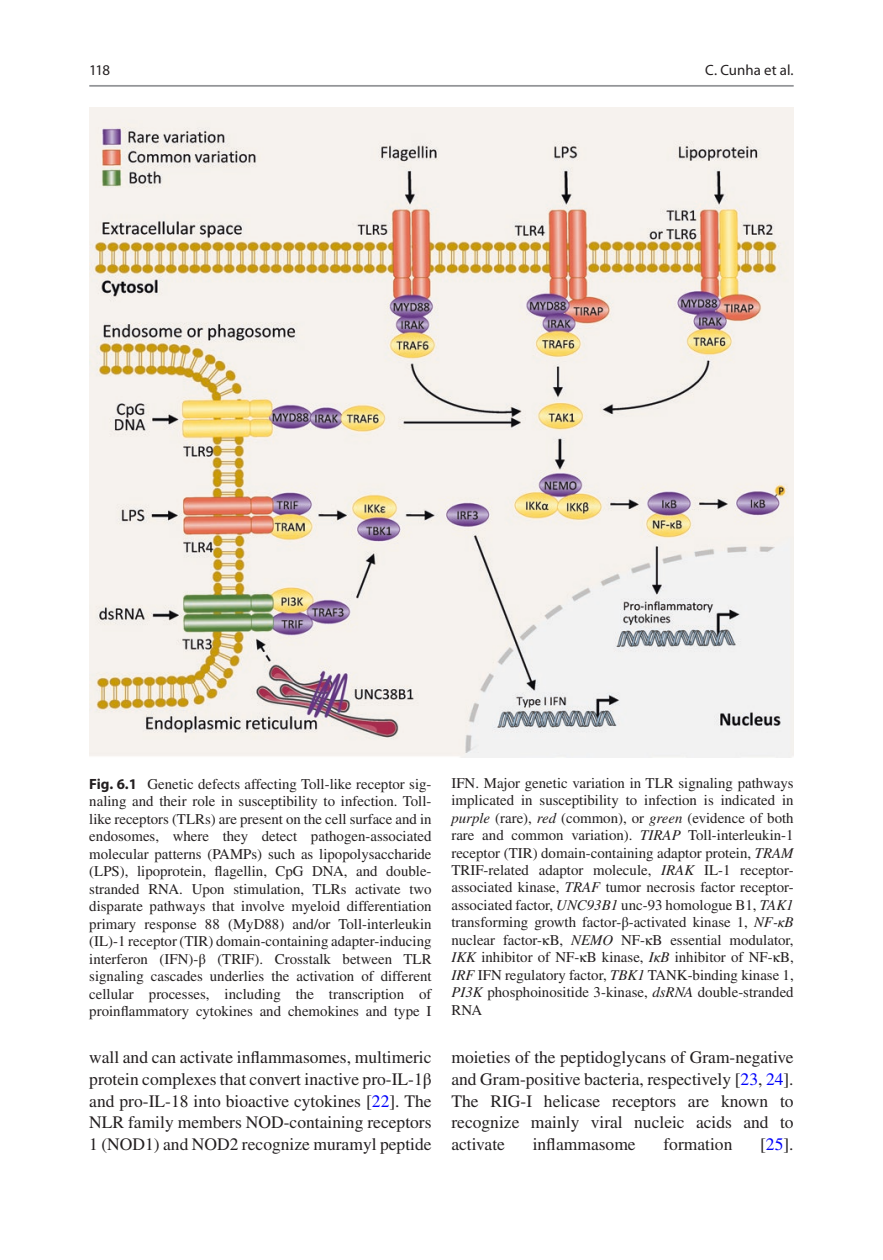
<style>
.page{position:relative;width:883px;height:1260px;background:#fff}
.page>*{position:absolute;margin:0;border:0;box-sizing:border-box;transform-origin:0 0}
.t1{font:17.5px/21.9px "Ffyjxx Times LT Std";color:#231f20;text-align:justify}
.t2{font:14.88px/17.5px "Ffyjxx Times LT Std";color:#231f20;text-align:justify}
.t3{font:14.88px "Pntjtr Myriad Pro";letter-spacing:.005em;color:#231f20}
.t4{font:14.88px "Rqfnjp Myriad Pro";color:#231f20}
.s1{font-family:"Mdjnws Myriad Pro";font-weight:700}
.s2{font-family:"Vxssnl STIX General"}
.s3{font-family:"Xljrgn Times LT Std";font-style:italic}
.s4{font-family:"Nnpgcc STIX General";font-style:italic}
.s5{color:#0000fa}
</style>
<div class="page">
<img style="left:89px;top:107px;width:705px;height:650px">
<hr style="left:89px;top:85px;width:705px;height:2px;background:#939598">
<p class="t4" style="left:89px;top:61px;width:22px">118</p>
<p class="t3" style="left:705px;top:61px;width:90px">C. Cunha et al.</p>
<p class="t2" style="left:89px;top:775px;width:344px"><span class="s1">Fig. 6.1</span> Genetic defects affecting Toll-like receptor sig&shy;naling and their role in susceptibility to infection. Toll&shy;like receptors (TLRs) are present on the cell surface and in endosomes, where they detect pathogen-associated molecular patterns (PAMPs) such as lipopolysaccharide (LPS), lipoprotein, flagellin, CpG DNA, and double&shy;stranded RNA. Upon stimulation, TLRs activate two disparate pathways that involve myeloid differentiation primary response 88 (MyD88) and/or Toll-interleukin (IL)-1 receptor (TIR) domain-containing adapter-inducing interferon (IFN)-<span class="s2">β</span> (TRIF). Crosstalk between TLR signaling cascades underlies the activation of different cellular processes, including the transcription of proinflammatory cytokines and chemokines and type I</p>
<p class="t2" style="left:451px;top:774px;width:344px">IFN. Major genetic variation in TLR signaling pathways implicated in susceptibility to infection is indicated in <span class="s3">purple</span> (rare), <span class="s3">red</span> (common), or <span class="s3">green</span> (evidence of both rare and common variation). <span class="s3">TIRAP</span> Toll-interleukin-1 receptor (TIR) domain-containing adaptor protein, <span class="s3">TRAM </span>TRIF-related adaptor molecule, <span class="s3">IRAK</span> IL-1 receptor&shy;associated kinase, <span class="s3">TRAF</span> tumor necrosis factor receptor&shy;associated factor, <span class="s3">UNC93B1</span> unc-93 homologue B1, <span class="s3">TAK1 </span>transforming growth factor-<span class="s2">β</span>-activated kinase 1, <span class="s3">NF-</span><span class="s4">κ</span><span class="s3">B </span>nuclear factor-<span class="s2">κ</span>B, <span class="s3">NEMO</span> NF-<span class="s2">κ</span>B essential modulator, <span class="s3">IKK</span> inhibitor of NF-<span class="s2">κ</span>B kinase, <span class="s3">I</span><span class="s4">κ</span><span class="s3">B</span> inhibitor of NF-<span class="s2">κ</span>B, <span class="s3">IRF</span> IFN regulatory factor, <span class="s3">TBK1</span> TANK-binding kinase 1, <span class="s3">PI3K</span> phosphoinositide 3-kinase, <span class="s3">dsRNA</span> double-stranded RNA</p>
<p class="t1" style="left:89px;top:1046px;width:344px">wall and can activate inflammasomes, multimeric protein complexes that convert inactive pro-IL-1<span class="s2">β </span>and pro-IL-18 into bioactive cytokines [<span class="s5">22</span>]. The NLR family members NOD-containing receptors 1 (NOD1) and NOD2 recognize muramyl peptide</p>
<p class="t1" style="left:451px;top:1046px;width:344px">moieties of the peptidoglycans of Gram-negative and Gram-positive bacteria, respectively [<span class="s5">23</span>, <span class="s5">24</span>].<br>The RIG-I helicase receptors are known to recognize mainly viral nucleic acids and to activate</p>
<p class="t1" style="left:533px;top:1133px;width:105px">inflammasome</p>
<p class="t1" style="left:663px;top:1133px;width:71px">formation</p>
<p class="t1" style="left:760px;top:1133px;width:35px">[<span class="s5">25</span>].</p>
</div>
